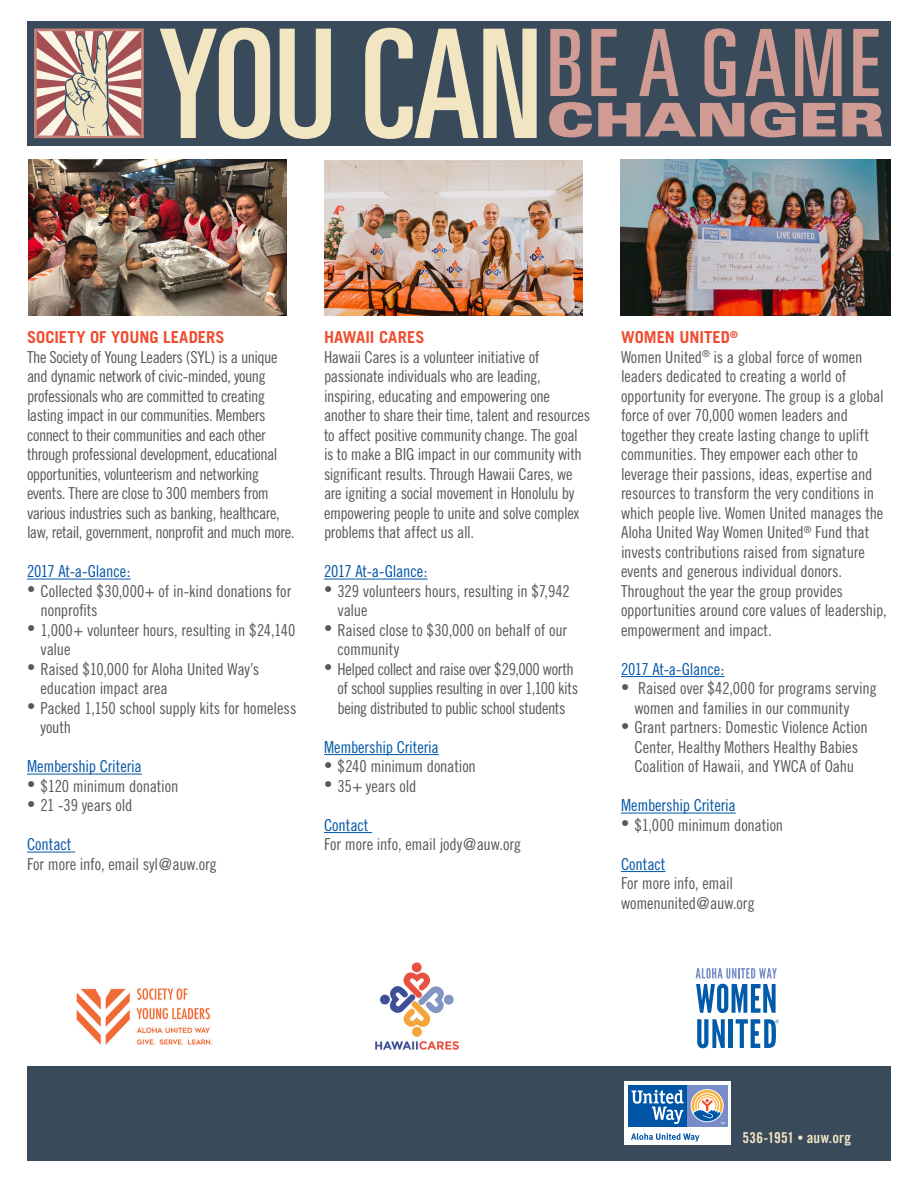
<style>
.page{position:relative;width:918px;height:1188px;background:#fff}
.page>*{position:absolute;margin:0;border:0;box-sizing:border-box;transform-origin:0 0}
.t1{font:16.5px/19.5px "Trade Gothic Cond Eighteen";letter-spacing:-.015em;color:#57585a}
.t2{font:16.5px "Trade Gothic Cond Eighteen";letter-spacing:-.005em;color:#0155a7}
.t3{font:700 16.5px "Trade Gothic";color:#ef4d30}
.t4{font:15px "Trade Gothic Bold Cond Twenty";letter-spacing:.02em;color:#f2e5c2}
.s1{font-size:12px}
</style>
<div class="page">
<div style="left:27px;top:22px;width:864px;height:124px;background:#394a5b"></div>
<div style="left:34px;top:29px;width:110px;height:109px;border:3px solid #c28077"></div>
<svg style="left:35px;top:30px;width:107px;height:107px;background:#caa69c"></svg>
<svg style="left:160px;top:28px;width:377px;height:111px"></svg>
<svg style="left:549px;top:28px;width:333px;height:109px"></svg>
<div style="left:27px;top:1066px;width:864px;height:95px;background:#394a5b"></div>
<img style="left:375px;top:962px;width:84px;height:88px">
<img style="left:76px;top:988px;width:136px;height:57px">
<img style="left:324px;top:160px;width:258px;height:156px">
<img style="left:28px;top:160px;width:258px;height:155px">
<div style="left:625px;top:1081px;width:106px;height:64px;background:#fff"></div>
<div style="left:687px;top:1085px;width:40px;height:42px;background:#788dc7"></div>
<svg style="left:691px;top:1089px;width:33px;height:33px"></svg>
<div style="left:629px;top:1085px;width:58px;height:42px;background:#0155a7"></div>
<svg style="left:692px;top:1090px;width:33px;height:34px"></svg>
<svg style="left:632px;top:1090px;width:52px;height:34px"></svg>
<svg style="left:631px;top:1133px;width:69px;height:9px"></svg>
<svg style="left:697px;top:1019px;width:28px;height:29px"></svg>
<hr style="left:729px;top:1019px;width:4px;height:29px;background:#015aaa">
<svg style="left:736px;top:1019px;width:43px;height:29px"></svg>
<svg style="left:696px;top:968px;width:81px;height:45px"></svg>
<hr style="left:27px;top:579px;width:104px;height:1px;background:#0155a7">
<hr style="left:27px;top:774px;width:115px;height:1px;background:#0155a7">
<hr style="left:27px;top:852px;width:45px;height:1px;background:#0155a7">
<hr style="left:324px;top:579px;width:104px;height:1px;background:#0155a7">
<hr style="left:324px;top:754px;width:115px;height:1px;background:#0155a7">
<hr style="left:324px;top:832px;width:48px;height:1px;background:#0155a7">
<hr style="left:621px;top:676px;width:104px;height:1px;background:#0155a7">
<hr style="left:621px;top:813px;width:115px;height:1px;background:#0155a7">
<hr style="left:621px;top:871px;width:45px;height:1px;background:#0155a7">
<img style="left:620px;top:160px;width:271px;height:155px">
<p class="t3" style="left:27px;top:327px;width:199px">SOCIETY OF YOUNG LEADERS</p>
<p class="t1" style="left:27px;top:347px;width:269px">The Society of Young Leaders (SYL) is a unique and dynamic network of civic-minded, young professionals who are committed to creating lasting impact in our communities. Members connect to their communities and each other through professional development, educational opportunities, volunteerism and networking events. There are close to 300 members from various industries such as banking, healthcare, law, retail, government, nonprofit and much more.</p>
<p class="t2" style="left:27px;top:562px;width:105px">2017 At-a-Glance:</p>
<p class="t1" style="left:40px;top:581px;width:252px;text-indent:-14px">• Collected $30,000+ of in-kind donations for nonprofits</p>
<p class="t1" style="left:40px;top:620px;width:256px;text-indent:-14px">• 1,000+ volunteer hours, resulting in $24,140 value</p>
<p class="t1" style="left:40px;top:659px;width:220px;text-indent:-14px">• Raised $10,000 for Aloha United Way’s education impact area</p>
<p class="t1" style="left:40px;top:698px;width:257px;text-indent:-14px">• Packed 1,150 school supply kits for homeless youth</p>
<p class="t2" style="left:27px;top:757px;width:116px">Membership Criteria</p>
<p class="t1" style="left:27px;top:776px;width:153px">• $120 minimum donation</p>
<p class="t1" style="left:27px;top:796px;width:107px">• 21 -39 years old</p>
<p class="t2" style="left:27px;top:835px;width:46px">Contact</p>
<p class="t1" style="left:27px;top:854px;width:191px">For more info, email syl@auw.org</p>
<p class="t3" style="left:324px;top:327px;width:102px">HAWAII CARES</p>
<p class="t1" style="left:324px;top:347px;width:268px">Hawaii Cares is a volunteer initiative of passionate individuals who are leading, inspiring, educating and empowering one another to share their time, talent and resources to affect positive community change. The goal is to make a BIG impact in our community with significant results. Through Hawaii Cares, we are igniting a social movement in Honolulu by empowering people to unite and solve complex problems that affect us all.</p>
<p class="t2" style="left:324px;top:562px;width:105px">2017 At-a-Glance:</p>
<p class="t1" style="left:338px;top:581px;width:234px;text-indent:-14px">• 329 volunteers hours, resulting in $7,942 value</p>
<p class="t1" style="left:338px;top:620px;width:231px;text-indent:-14px">• Raised close to $30,000 on behalf of our community</p>
<p class="t1" style="left:338px;top:659px;width:242px;text-indent:-14px">• Helped collect and raise over $29,000 worth of school supplies resulting in over 1,100 kits being distributed to public school students</p>
<p class="t2" style="left:324px;top:737px;width:116px">Membership Criteria</p>
<p class="t1" style="left:324px;top:757px;width:153px">• $240 minimum donation</p>
<p class="t1" style="left:324px;top:776px;width:94px">• 35+ years old</p>
<p class="t2" style="left:324px;top:815px;width:46px">Contact</p>
<p class="t1" style="left:324px;top:835px;width:199px">For more info, email jody@auw.org</p>
<p class="t3" style="left:621px;top:327px;width:119px">WOMEN UNITED<sup>®</sup></p>
<p class="t1" style="left:621px;top:347px;width:267px">Women United<sup>®</sup> is a global force of women leaders dedicated to creating a world of opportunity for everyone. The group is a global force of over 70,000 women leaders and together they create lasting change to uplift communities. They empower each other to leverage their passions, ideas, expertise and resources to transform the very conditions in which people live. Women United manages the Aloha United Way Women United<sup>®</sup> Fund that invests contributions raised from signature events and generous individual donors.<br>Throughout the year the group provides opportunities around core values of leadership, empowerment and impact.</p>
<p class="t2" style="left:621px;top:659px;width:105px">2017 At-a-Glance:</p>
<p class="t1" style="left:634px;top:679px;width:244px;text-indent:-14px">• Raised over $42,000 for programs serving women and families in our community</p>
<p class="t1" style="left:621px;top:718px;width:248px;text-align:center">• Grant partners: Domestic Violence Action<br>Center, Healthy Mothers Healthy Babies<br>Coalition of Hawaii, and YWCA of Oahu</p>
<p class="t2" style="left:621px;top:796px;width:116px">Membership Criteria</p>
<p class="t1" style="left:621px;top:815px;width:164px">• $1,000 minimum donation</p>
<p class="t2" style="left:621px;top:854px;width:46px">Contact</p>
<p class="t1" style="left:621px;top:874px;width:135px">For more info, email womenunited@auw.org</p>
<p class="t4" style="left:743px;top:1129px;width:110px">536-1951 <span class="s1">•</span> auw.org</p>
</div>
